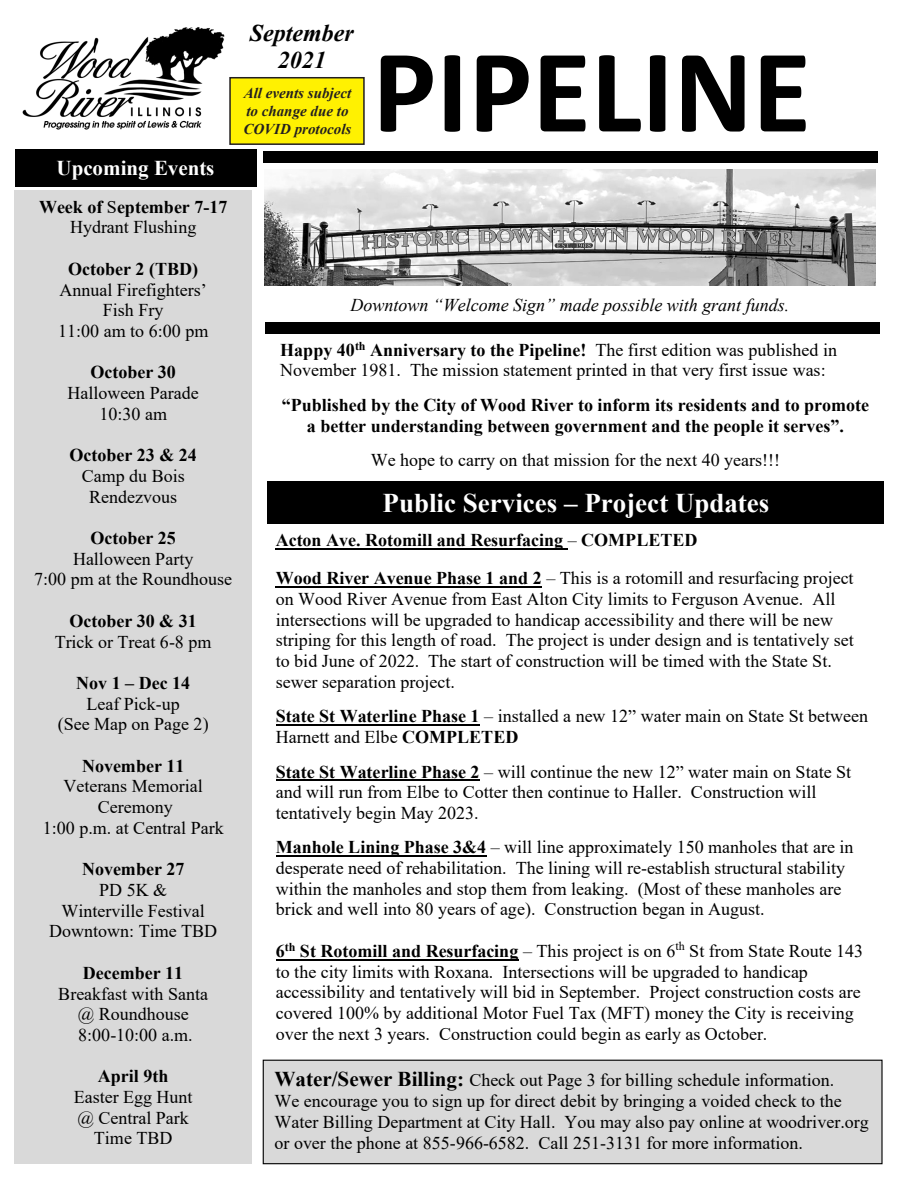
<style>
.page{position:relative;width:918px;height:1188px;background:#fff}
.page>*{position:absolute;margin:0;border:0;box-sizing:border-box;transform-origin:0 0}
.t1{font:700 120px "Calibri";color:#000}
.t2{font:700 27px "Times New Roman";color:#fff}
.t3{font:italic 700 24px/27.6px "Times New Roman";color:#000;text-align:center}
.t4{font:700 21px "Times New Roman";color:#fff}
.t5{font:18px/20.7px "Times New Roman";color:#000;text-align:center}
.t6{font:700 18px/20.7px "Times New Roman";color:#000;text-align:center}
.t7{font:italic 18px "Times New Roman";color:#000}
.t8{font:italic 700 15px "Times New Roman";color:#231f20}
.s1{font-weight:400}
.s2{font-weight:700}
.s3{font-weight:700;font-size:21px}
</style>
<div class="page">
<div style="left:230px;top:78px;width:134px;height:66px;background:#fff101"></div>
<div style="left:229px;top:77px;width:136px;height:68px;border:2px solid #231f20"></div>
<div style="left:263px;top:152px;width:615px;height:11px;background:#000"></div>
<div style="left:15px;top:190px;width:237px;height:973px;background:#d9d9d9"></div>
<div style="left:15px;top:150px;width:241px;height:37px;background:#000"></div>
<hr style="left:276px;top:548px;width:292px;height:2px;background:#000">
<hr style="left:276px;top:586px;width:266px;height:2px;background:#000">
<hr style="left:276px;top:724px;width:204px;height:2px;background:#000">
<hr style="left:276px;top:780px;width:204px;height:1px;background:#000">
<hr style="left:276px;top:855px;width:210px;height:2px;background:#000">
<hr style="left:276px;top:959px;width:243px;height:2px;background:#000">
<div style="left:263px;top:1060px;width:619px;height:104px;background:#d9d9d9"></div>
<div style="left:263px;top:1060px;width:620px;height:104px;border:1px solid #000"></div>
<div style="left:268px;top:481px;width:616px;height:43px;background:#000"></div>
<img style="left:264px;top:170px;width:611px;height:116px">
<div style="left:266px;top:322px;width:614px;height:12px;background:#000"></div>
<img style="left:22px;top:27px;width:203px;height:103px">
<p class="t4" style="left:57px;top:153px;width:159px">Upcoming Events</p>
<p class="t6" style="left:39px;top:196px;width:190px">Week of <span class="s1">S</span>eptember 7-17<br><span class="s1">Hydrant Flushing</span></p>
<p class="t5" style="left:58px;top:258px;width:152px"><span class="s2">October 2 (TBD)<br></span>Annual Firefighters’<br>Fish Fry<br>11:00 am to 6:00 pm</p>
<p class="t5" style="left:68px;top:361px;width:133px"><span class="s2">October 30<br></span>Halloween Parade<br>10:30 am</p>
<p class="t5" style="left:69px;top:444px;width:129px"><span class="s2">October 23 &amp; 24<br></span>Camp du Bois<br>Rendezvous</p>
<p class="t5" style="left:34px;top:527px;width:200px"><span class="s2">October 25<br></span>Halloween Party<br>7:00 pm at the Roundhouse</p>
<p class="t5" style="left:55px;top:610px;width:158px"><span class="s2">October 30 &amp; 31<br></span>Trick or Treat 6-8 pm</p>
<p class="t5" style="left:58px;top:672px;width:152px"><span class="s2">Nov 1 – Dec 14<br></span>Leaf Pick-up<br>(See Map on Page 2)</p>
<p class="t5" style="left:43px;top:755px;width:182px"><span class="s2">November 11<br></span>Veterans Memorial<br>Ceremony<br>1:00 p.m. at Central Park</p>
<p class="t5" style="left:49px;top:858px;width:169px"><span class="s2">November 27<br></span>PD 5K &amp;<br>Winterville Festival<br>Downtown: Time TBD</p>
<p class="t5" style="left:58px;top:962px;width:151px"><span class="s2">December 11<br></span>Breakfast with Santa @ Roundhouse<br>8:00-10:00 a.m.</p>
<p class="t5" style="left:74px;top:1065px;width:120px"><span class="s2">April 9th<br></span>Easter Egg Hunt @ Central Park<br>Time TBD</p>
<p class="t3" style="left:250px;top:18px;width:105px">September<br>2021</p>
<p class="t8" style="left:244px;top:82px;width:109px">All events subject</p>
<p class="t8" style="left:246px;top:100px;width:104px">to change due to</p>
<p class="t8" style="left:243px;top:118px;width:109px">COVID protocols</p>
<p class="t1" style="left:372px;top:7px;width:440px">PIPELINE</p>
<p class="t7" style="left:350px;top:292px;width:440px">Downtown “Welcome Sign” made possible with grant funds.</p>
<p class="t5" style="left:280px;top:339px;width:558px;text-align:left"><span class="s2">Happy 40</span><sup>th</sup> <span class="s2">Anniversary to the Pipeline!</span> The first edition was published in<br>November 1981. The mission statement printed in that very first issue was:</p>
<p class="t6" style="left:282px;top:394px;width:589px">“Published by the City of Wood River to inform its residents and to promote a better understanding between government and the people it serves”.</p>
<p class="t5" style="left:371px;top:449px;width:411px">We hope to carry on that mission for the next 40 years!!!</p>
<p class="t2" style="left:383px;top:483px;width:388px">Public Services – Project Updates</p>
<p class="t6" style="left:276px;top:521px;width:579px;line-height:37.8px;text-align:left">Acton Ave. Rotomill and Resurfacing <span class="s1">–</span> COMPLETED<br>Wood River Avenue Phase 1 and 2 <span class="s1">– This is a rotomill and resurfacing project</span></p>
<p class="t5" style="left:276px;top:588px;width:580px;text-align:left">on Wood River Avenue from East Alton City limits to Ferguson Avenue. All intersections will be upgraded to handicap accessibility and there will be new striping for this length of road. The project is under design and is tentatively set to bid June of 2022. The start of construction will be timed with the State St. sewer separation project.</p>
<p class="t5" style="left:276px;top:705px;width:594px;text-align:left"><span class="s2">State St Waterline Phase 1</span> – installed a new 12” water main on State St between<br>Harnett and Elbe <span class="s2">COMPLETED</span></p>
<p class="t5" style="left:276px;top:761px;width:577px;text-align:left"><span class="s2">State St Waterline Phase 2</span> – will continue the new 12” water main on State St and will run from Elbe to Cotter then continue to Haller. Construction will tentatively begin May 2023.</p>
<p class="t5" style="left:276px;top:836px;width:579px;text-align:left"><span class="s2">Manhole Lining Phase 3&amp;4</span> – will line approximately 150 manholes that are in desperate need of rehabilitation. The lining will re-establish structural stability within the manholes and stop them from leaking. (Most of these manholes are brick and well into 80 years of age). Construction began in August.</p>
<p class="t5" style="left:276px;top:940px;width:589px;text-align:left"><span class="s2">6</span><sup>th</sup> <span class="s2">St Rotomill and Resurfacing</span> – This project is on 6<sup>th</sup> St from State Route 143 to the city limits with Roxana. Intersections will be upgraded to handicap accessibility and tentatively will bid in September. Project construction costs are covered 100% by additional Motor Fuel Tax (MFT) money the City is receiving over the next 3 years. Construction could begin as early as October.</p>
<p class="t5" style="left:275px;top:1069px;width:596px;text-align:left"><span class="s3">Water/Sewer Billing:</span> Check out Page 3 for billing schedule information.<br>We encourage you to sign up for direct debit by bringing a voided check to the Water Billing Department at City Hall. You may also pay online at woodriver.org or over the phone at 855-966-6582. Call 251-3131 for more information.</p>
</div>
